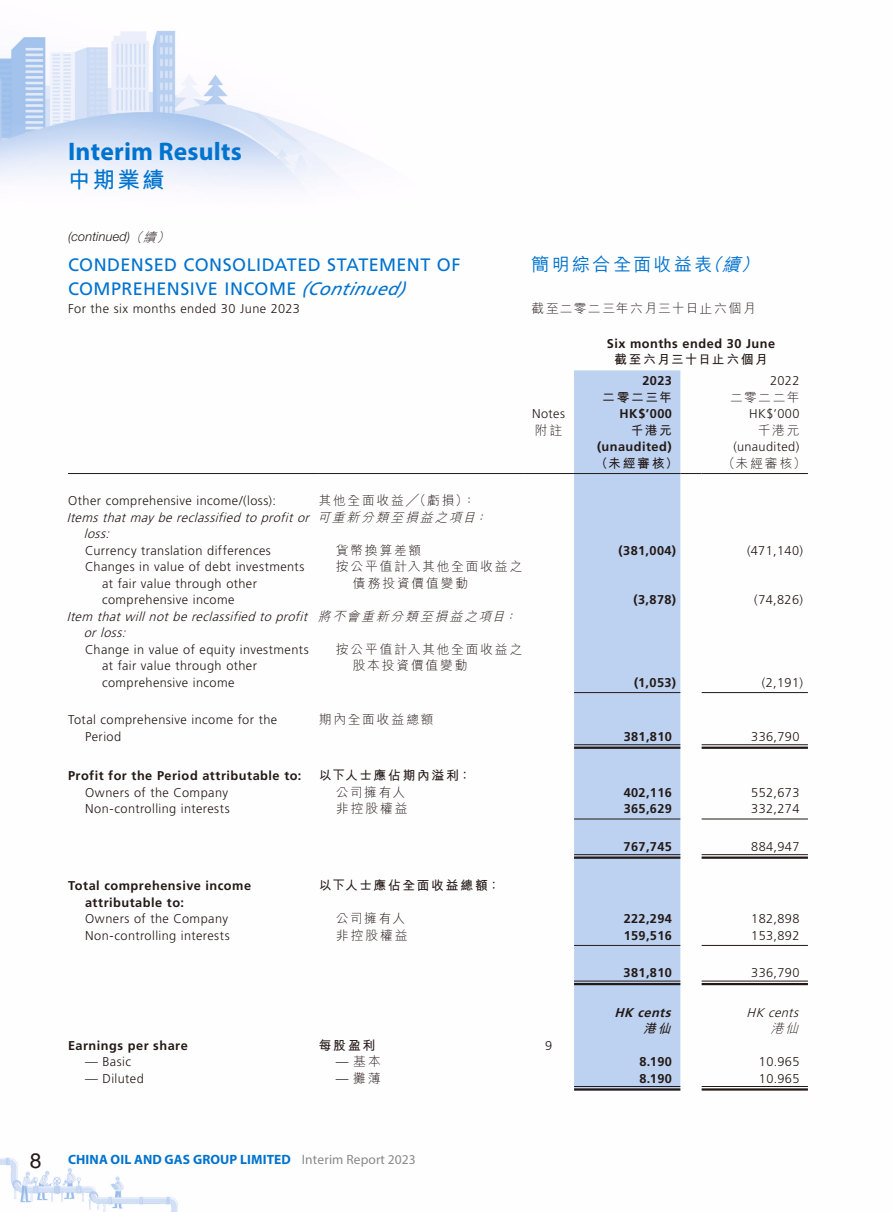
<style>
.page{position:relative;width:893px;height:1212px;background:#fff}
.page>*{position:absolute;margin:0;border:0;box-sizing:border-box;transform-origin:0 0}
.t1{font:700 25.5px "Myriad Pro";letter-spacing:.01em;color:#0073ce}
.t2{font:700 22.5px "M Hei HK";color:#0073ce}
.t3{font:21px "Helvetica LT Std";color:#231916}
.t4{font:18px/24px "Frutiger LT Std";letter-spacing:.025em;color:#0073ce}
.t5{font:500 18px "M Hei HK";letter-spacing:.13em;color:#0073ce}
.t6{font:700 13.5px "Myriad Pro";letter-spacing:.01em;color:#0073ce}
.t7{font:300 12.75px/16.5px "Frutiger LT Std";letter-spacing:.03em;color:#231916}
.t8{font:700 12.75px/16.5px "Frutiger LT Std";letter-spacing:.035em;color:#231916}
.t9{font:300 12.75px/16.5px "M Hei HK";letter-spacing:.14em;color:#231916}
.t10{font:italic 300 12.75px/16.5px "Frutiger LT Std";color:#231916}
.t11{font:700 12.75px "M Hei HK";letter-spacing:.125em;color:#231916}
.t12{font:italic 300 12.75px "M Hei HK";color:#231916}
.t13{font:300 12.75px "M Hei HK";letter-spacing:.095em;color:#231916}
.t14{font:italic 300 12.75px "Helvetica Neue LT Std";letter-spacing:.01em;color:#231916}
.t15{font:italic 700 12.75px "Frutiger LT Std";color:#231916}
.t16{font:italic 700 12.75px "M Hei HK";color:#231916}
.s1{font-family:"M Hei HK"}
.s2{font-style:italic}
.s3{font-family:"Frutiger LT Std"}
.s4{font-weight:400;color:#898989}
</style>
<div class="page">
<img style="left:0;top:30px;width:808px;height:1182px">
<div style="left:574px;top:370px;width:106px;height:718px;background:#bdd2f1"></div>
<hr style="left:68px;top:473px;width:251px;height:1px;background:#231916">
<hr style="left:319px;top:473px;width:204px;height:1px;background:#231916">
<hr style="left:523px;top:473px;width:51px;height:1px;background:#231916">
<hr style="left:574px;top:473px;width:106px;height:1px;background:#231916">
<svg style="left:680px;top:473px;width:22px;height:1px"></svg>
<hr style="left:702px;top:473px;width:106px;height:1px;background:#231916">
<hr style="left:574px;top:692px;width:106px;height:1px;background:#231916">
<hr style="left:702px;top:692px;width:106px;height:1px;background:#231916">
<hr style="left:574px;top:744px;width:106px;height:1px;background:#231916">
<hr style="left:574px;top:746px;width:106px;height:3px;background:#231916">
<hr style="left:702px;top:744px;width:106px;height:1px;background:#231916">
<hr style="left:702px;top:746px;width:106px;height:3px;background:#231916">
<hr style="left:574px;top:819px;width:106px;height:1px;background:#231916">
<hr style="left:702px;top:819px;width:106px;height:1px;background:#231916">
<hr style="left:574px;top:854px;width:106px;height:1px;background:#231916">
<hr style="left:574px;top:856px;width:106px;height:3px;background:#231916">
<hr style="left:702px;top:854px;width:106px;height:1px;background:#231916">
<hr style="left:702px;top:856px;width:106px;height:3px;background:#231916">
<hr style="left:574px;top:945px;width:106px;height:1px;background:#231916">
<hr style="left:702px;top:945px;width:106px;height:1px;background:#231916">
<hr style="left:574px;top:981px;width:106px;height:1px;background:#231916">
<hr style="left:574px;top:983px;width:106px;height:2px;background:#231916">
<hr style="left:702px;top:981px;width:106px;height:1px;background:#231916">
<hr style="left:702px;top:983px;width:106px;height:2px;background:#231916">
<hr style="left:574px;top:1086px;width:106px;height:1px;background:#231916">
<hr style="left:574px;top:1088px;width:106px;height:2px;background:#231916">
<hr style="left:702px;top:1086px;width:106px;height:1px;background:#231916">
<hr style="left:702px;top:1088px;width:106px;height:2px;background:#231916">
<h1 class="t1" style="left:68px;top:134px;width:175px">Interim Results</h1>
<h2 class="t2" style="left:68px;top:163px;width:98px">中期業績</h2>
<p class="t14" style="left:68px;top:229px;width:106px">(continued)<span class="s1">（續）</span></p>
<h3 class="t4" style="left:68px;top:253px;width:394px">CONDENSED CONSOLIDATED STATEMENT OF<br>COMPREHENSIVE INCOME <span class="s2">(Continued)</span></h3>
<p class="t7" style="left:68px;top:301px;width:234px">For the six months ended 30 June 2023</p>
<h3 class="t5" style="left:531px;top:252px;width:235px">簡明綜合全面收益表<span class="s2">（續）</span></h3>
<p class="t13" style="left:531px;top:302px;width:226px">截至二零二三年六月三十日止六個月</p>
<p class="t8" style="left:607px;top:335px;width:170px">Six months ended 30 June</p>
<p class="t11" style="left:614px;top:350px;width:155px">截至六月三十日止六個月</p>
<p class="t8" style="left:642px;top:373px;width:31px">2023</p>
<p class="t7" style="left:770px;top:373px;width:31px">2022</p>
<p class="t11" style="left:602px;top:388px;width:71px">二零二三年</p>
<p class="t9" style="left:730px;top:389px;width:71px">二零二二年</p>
<p class="t7" style="left:532px;top:406px;width:34px">Notes</p>
<p class="t8" style="left:619px;top:406px;width:54px">HK$’000</p>
<p class="t7" style="left:749px;top:406px;width:52px">HK$’000</p>
<p class="t9" style="left:535px;top:422px;width:29px">附註</p>
<p class="t11" style="left:631px;top:421px;width:43px">千港元</p>
<p class="t9" style="left:758px;top:422px;width:43px">千港元</p>
<p class="t8" style="left:597px;top:439px;width:76px">(unaudited)</p>
<p class="t7" style="left:733px;top:439px;width:67px">(unaudited)</p>
<p class="t11" style="left:595px;top:454px;width:85px">（未經審核）</p>
<p class="t9" style="left:723px;top:455px;width:85px">（未經審核）</p>
<p class="t7" style="left:68px;top:493px;width:209px">Other comprehensive income/(loss):</p>
<p class="t9" style="left:319px;top:492px;width:158px">其他全面收益╱（虧損）：</p>
<p class="t10" style="left:84px;top:509px;width:408px;text-indent:-17px">Items that may be reclassified to profit or <span class="s1">可重新分類至損益之項目：</span>loss:</p>
<p class="t7" style="left:85px;top:542px;width:187px">Currency translation differences</p>
<p class="t9" style="left:336px;top:542px;width:87px">貨幣換算差額</p>
<p class="t8" style="left:619px;top:542px;width:59px">(381,004)</p>
<p class="t7" style="left:747px;top:542px;width:57px">(471,140)</p>
<p class="t7" style="left:102px;top:559px;width:204px;text-indent:-17px">Changes in value of debt investments at fair value through other comprehensive income</p>
<p class="t9" style="left:353px;top:558px;width:171px;text-indent:-17px">按公平值計入其他全面收益之債務投資價值變動</p>
<p class="t8" style="left:633px;top:592px;width:44px">(3,878)</p>
<p class="t7" style="left:754px;top:592px;width:50px">(74,826)</p>
<p class="t10" style="left:84px;top:608px;width:229px;text-indent:-17px">Item thatwillnotbe reclassified to profit orloss:</p>
<p class="t12" style="left:318px;top:610px;width:204px">將不會重新分類至損益之項目：</p>
<p class="t7" style="left:102px;top:641px;width:208px;text-indent:-17px">Change in value of equity investments at fair value through other comprehensive income</p>
<p class="t9" style="left:353px;top:641px;width:171px;text-indent:-17px">按公平值計入其他全面收益之股本投資價值變動</p>
<p class="t7" style="left:85px;top:712px;width:194px;text-indent:-17px">Total comprehensive income for the<br>Period</p>
<p class="t9" style="left:319px;top:711px;width:116px">期內全面收益總額</p>
<p class="t8" style="left:634px;top:674px;width:44px">(1,053)</p>
<p class="t7" style="left:762px;top:674px;width:43px">(2,191)</p>
<p class="t8" style="left:624px;top:728px;width:50px">381,810</p>
<p class="t7" style="left:751px;top:728px;width:50px">336,790</p>
<p class="t8" style="left:68px;top:768px;width:235px">Profit for the Period attributable to:</p>
<p class="t11" style="left:319px;top:766px;width:154px">以下人士應佔期內溢利：</p>
<p class="t7" style="left:85px;top:784px;width:144px">Owners of the Company</p>
<p class="t9" style="left:336px;top:784px;width:71px">公司擁有人</p>
<p class="t8" style="left:624px;top:784px;width:50px">402,116</p>
<p class="t7" style="left:751px;top:784px;width:50px">552,673</p>
<p class="t7" style="left:85px;top:801px;width:146px">Non-controlling interests</p>
<p class="t9" style="left:336px;top:800px;width:73px">非控股權益</p>
<p class="t8" style="left:624px;top:801px;width:50px">365,629</p>
<p class="t7" style="left:751px;top:801px;width:50px">332,274</p>
<p class="t8" style="left:624px;top:838px;width:50px">767,745</p>
<p class="t7" style="left:751px;top:838px;width:50px">884,947</p>
<p class="t8" style="left:85px;top:877px;width:168px;text-indent:-17px">Total comprehensive income attributable to:</p>
<p class="t11" style="left:319px;top:876px;width:183px">以下人士應佔全面收益總額：</p>
<p class="t7" style="left:85px;top:911px;width:144px">Owners of the Company</p>
<p class="t9" style="left:336px;top:910px;width:71px">公司擁有人</p>
<p class="t8" style="left:624px;top:910px;width:50px">222,294</p>
<p class="t7" style="left:751px;top:911px;width:50px">182,898</p>
<p class="t7" style="left:85px;top:927px;width:146px">Non-controlling interests</p>
<p class="t9" style="left:336px;top:926px;width:73px">非控股權益</p>
<p class="t8" style="left:624px;top:927px;width:50px">159,516</p>
<p class="t7" style="left:751px;top:927px;width:50px">153,892</p>
<p class="t8" style="left:624px;top:964px;width:50px">381,810</p>
<p class="t7" style="left:751px;top:965px;width:50px">336,790</p>
<p class="t15" style="left:614px;top:1005px;width:62px">HK cents</p>
<p class="t10" style="left:747px;top:1004px;width:57px">HK cents</p>
<p class="t16" style="left:643px;top:1019px;width:33px">港仙</p>
<p class="t12" style="left:771px;top:1022px;width:32px">港仙</p>
<p class="t8" style="left:68px;top:1037px;width:121px">Earnings per share</p>
<p class="t11" style="left:319px;top:1035px;width:58px">每股盈利</p>
<p class="t7" style="left:545px;top:1037px;width:9px">9</p>
<p class="t7" style="left:85px;top:1053px;width:47px">— Basic</p>
<p class="t9" style="left:336px;top:1053px;width:47px"><span class="s3">—</span> 基本</p>
<p class="t8" style="left:639px;top:1053px;width:34px">8.190</p>
<p class="t7" style="left:759px;top:1053px;width:42px">10.965</p>
<p class="t7" style="left:85px;top:1070px;width:60px">— Diluted</p>
<p class="t9" style="left:336px;top:1069px;width:46px"><span class="s3">—</span> 攤薄</p>
<p class="t8" style="left:639px;top:1070px;width:34px">8.190</p>
<p class="t7" style="left:759px;top:1070px;width:42px">10.965</p>
<h3 class="t3" style="left:30px;top:1148px;width:13px">8</h3>
<p class="t6" style="left:68px;top:1150px;width:349px">CHINA OIL AND GAS GROUP LIMITED <span class="s4">Interim Report 2023</span></p>
</div>
